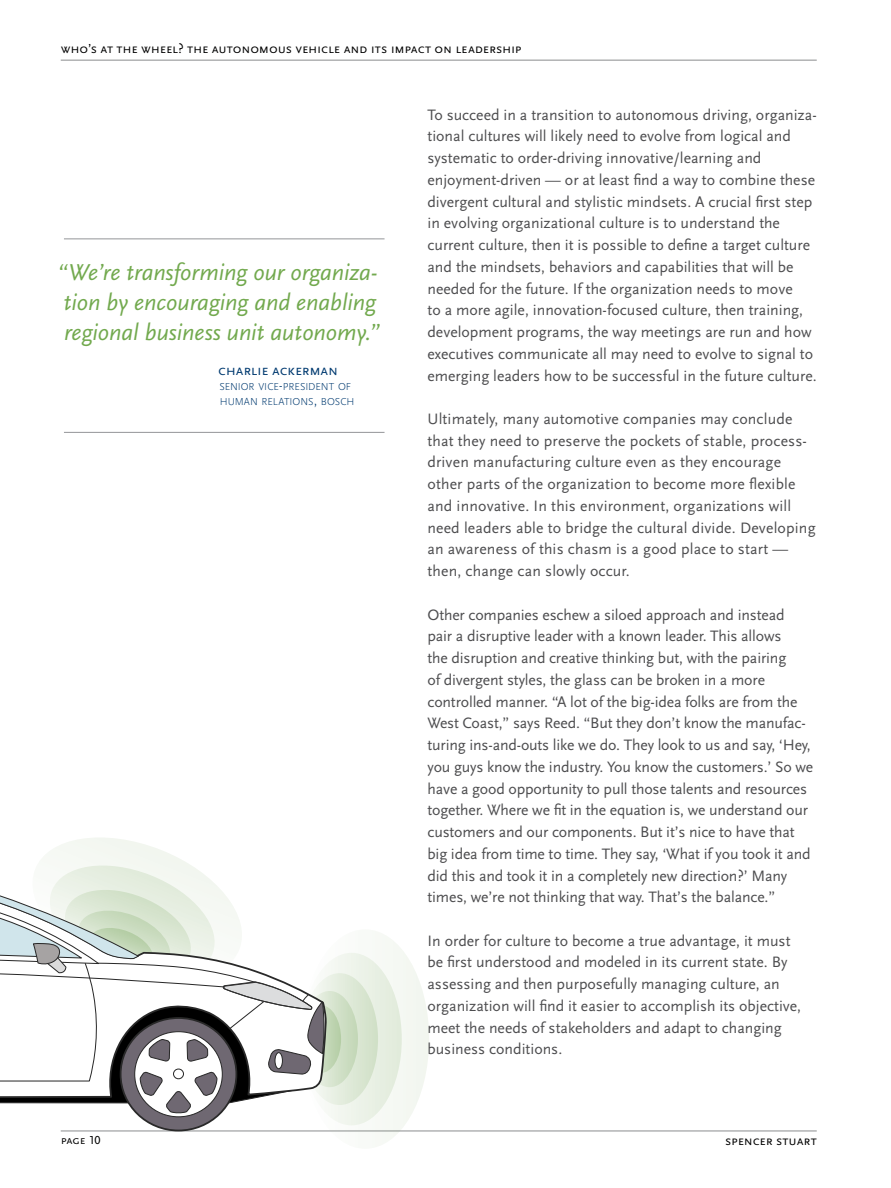
<style>
.page{position:relative;width:891px;height:1188px;background:#fff}
.page>*{position:absolute;margin:0;border:0;box-sizing:border-box;transform-origin:0 0}
.t1{font:italic 24px/30px "Scala Sans Pro";letter-spacing:-.005em;color:#72a94e}
.t2{font:15.75px/21.8px "Scala Sans Pro";color:#4d4d4f}
.t3{font:15px "Scala Sans Pro";letter-spacing:-.015em;color:#003a70}
.t4{font:13.5px "Scala Sans Pro";letter-spacing:-.015em;color:#000}
.t5{font:12px "Scala Sans Pro";letter-spacing:-.015em;color:#000}
.t6{font:300 10.5px/15px "Scala Sans Pro";letter-spacing:-.005em;color:#003a70}
.s1{font-size:15px}
</style>
<div class="page">
<hr style="left:61px;top:60px;width:756px;height:1px;background:#8a8c8e">
<hr style="left:61px;top:1131px;width:756px;height:1px;background:#8a8c8e">
<div style="left:301px;top:929px;width:128px;height:220px;background:#f5f8f3;border-radius:50%"></div>
<svg style="left:301px;top:953px;width:101px;height:172px;fill:#e7efe3"></svg>
<svg style="left:301px;top:973px;width:77px;height:132px;background:#dce7d4"></svg>
<svg style="left:301px;top:991px;width:57px;height:96px;background:#cfdfc5"></svg>
<svg style="left:301px;top:1005px;width:40px;height:68px"></svg>
<svg style="left:0;top:838px;width:324px;height:294px"></svg>
<hr style="left:64px;top:239px;width:321px;height:1px;background:#939598">
<hr style="left:64px;top:432px;width:321px;height:1px;background:#939598">
<p class="t4" style="left:61px;top:41px;width:462px">Who’s at the Wheel? The Autonomous Vehicle and Its I mpact on Leadership</p>
<h1 class="t1" style="left:58px;top:257px;width:324px">“We’re transforming our organiza&shy;tion by encouraging and enabling regional business unit autonomy.”</h1>
<p class="t3" style="left:218px;top:361px;width:121px">charlie ackerman</p>
<p class="t6" style="left:219px;top:379px;width:137px">SENIOR VICE<span class="s1">-</span>PRESIDENT OF<br>HUMAN RELATIONS<span class="s1">,</span> BOSCH</p>
<p class="t2" style="left:428px;top:104px;width:391px">To succeed in a transition to autonomous driving, organiza&shy;tional cultures will likely need to evolve from logical and systematic to order-driving innovative/learning and enjoyment-driven — or at least find a way to combine these divergent cultural and stylistic mindsets. A crucial first step in evolving organizational culture is to understand the current culture, then it is possible to define a target culture and the mindsets, behaviors and capabilities that will be needed for the future. If the organization needs to move<br>to a more agile, innovation-focused culture, then training, development programs, the way meetings are run and how executives communicate all may need to evolve to signal to emerging leaders how to be successful in the future culture.</p>
<p class="t2" style="left:428px;top:408px;width:390px">Ultimately, many automotive companies may conclude that they need to preserve the pockets of stable, process&shy;driven manufacturing culture even as they encourage other parts of the organization to become more flexible and innovative. In this environment, organizations will need leaders able to bridge the cultural divide. Developing an awareness of this chasm is a good place to start — then, change can slowly occur.</p>
<p class="t2" style="left:428px;top:603px;width:387px">Other companies eschew a siloed approach and instead<br>pair a disruptive leader with a known leader. This allows<br>the disruption and creative thinking but, with the pairing<br>of divergent styles, the glass can be broken in a more controlled manner. “A lot of the big-idea folks are from the West Coast,” says Reed. “But they don’t know the manufac&shy;turing ins-and-outs like we do. They look to us and say, ‘Hey, you guys know the industry. You know the customers.’ So we have a good opportunity to pull those talents and resources together. Where we fit in the equation is, we understand our customers and our components. But it’s nice to have that big idea from time to time. They say, ‘What if you took it and did this and took it in a completely new direction?’ Many times, we’re not thinking that way. That’s the balance.”</p>
<p class="t2" style="left:428px;top:930px;width:375px">In order for culture to become a true advantage, it must be first understood and modeled in its current state. By assessing and then purposefully managing culture, an organization will find it easier to accomplish its objective, meet the needs of stakeholders and adapt to changing business conditions.</p>
<p class="t5" style="left:61px;top:1133px;width:41px">page 10</p>
<p class="t4" style="left:725px;top:1133px;width:93px">Spencer Stuart</p>
</div>
